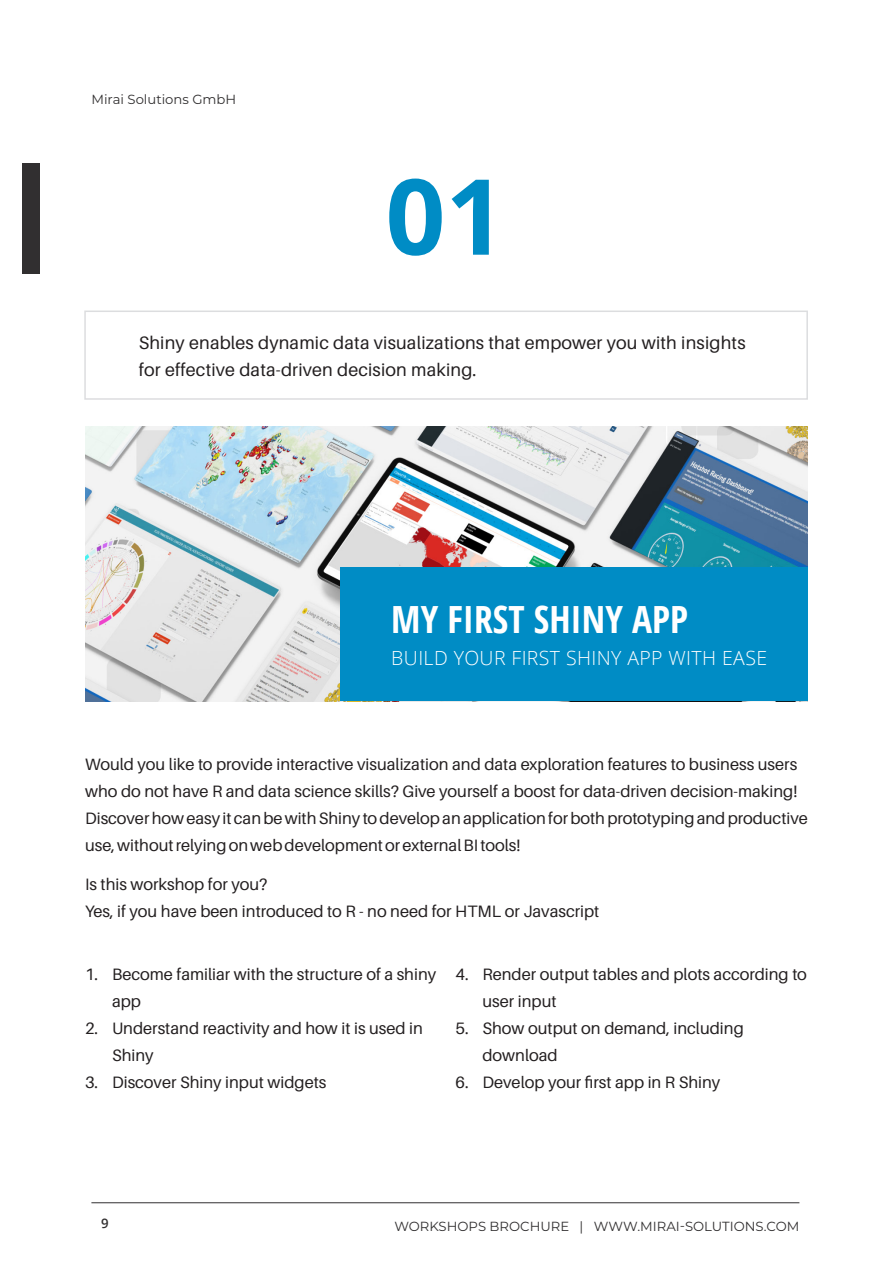
<style>
.page{position:relative;width:893px;height:1263px;background:#fff}
.page>*{position:absolute;margin:0;border:0;box-sizing:border-box;transform-origin:0 0}
.t1{font:700 105px "Open Sans";color:#008cc5}
.t2{font:700 condensed 37.5px "Open Sans";color:#fff}
.t3{font:300 19.5px "Open Sans";letter-spacing:.02em;color:#fff}
.t4{font:18px/27px "Aileron";letter-spacing:.01em;color:#231f20}
.t5{font:16.5px/27px "Aileron";color:#231f20}
.t6{font:13.2px "Montserrat";color:#312f30}
.t7{font:600 13.2px "Open Sans";color:#312f30}
</style>
<div class="page">
<div style="left:84px;top:310px;width:724px;height:90px;border:2px solid #dcdddf"></div>
<img style="left:85px;top:427px;width:723px;height:274px">
<div style="left:22px;top:164px;width:17px;height:110px;background:#312f30"></div>
<div style="left:340px;top:567px;width:468px;height:134px;background:#008cc5"></div>
<hr style="left:91px;top:1202px;width:708px;height:1px;background:#312f30">
<p class="t6" style="left:91px;top:90px;width:146px">Mirai Solutions GmbH</p>
<p class="t1" style="left:385px;top:142px;width:121px">01</p>
<p class="t4" style="left:139px;top:329px;width:608px">Shiny enables dynamic data visualizations that empower you with insights for effective data-driven decision making.</p>
<p class="t2" style="left:391px;top:593px;width:298px">MY FIRST SHINY APP</p>
<p class="t3" style="left:391px;top:644px;width:377px">BUILD YOUR FIRST SHINY APP WITH EASE</p>
<p class="t5" style="left:85px;top:750px;width:714px">Would you like to provide interactive visualization and data exploration features to business users</p>
<p class="t5" style="left:85px;top:777px;width:714px">who do not have R and data science skills? Give yourself a boost for data-driven decision-making!</p>
<p class="t5" style="left:85px;top:804px;width:724px">Discover how easy it can be with Shiny to develop an application for both prototyping and productive use, without relying on web development or external BI tools!</p>
<p class="t5" style="left:85px;top:871px;width:184px">Is this workshop for you?</p>
<p class="t5" style="left:85px;top:898px;width:516px">Yes, if you have been introduced to R - no need for HTML or Javascript</p>
<p class="t5" style="left:112px;top:961px;width:326px;text-indent:-27px">1. Become familiar with the structure of a shiny app</p>
<p class="t5" style="left:112px;top:1015px;width:312px;text-indent:-27px">2. Understand reactivity and how it is used in<br>Shiny</p>
<p class="t5" style="left:85px;top:1069px;width:243px">3. Discover Shiny input widgets</p>
<p class="t5" style="left:482px;top:961px;width:326px;text-indent:-27px">4. Render output tables and plots according to user input</p>
<p class="t5" style="left:482px;top:1015px;width:263px;text-indent:-27px">5. Show output on demand, including download</p>
<p class="t5" style="left:455px;top:1069px;width:266px">6. Develop your first app in R Shiny</p>
<p class="t7" style="left:101px;top:1214px;width:9px">9</p>
<p class="t6" style="left:394px;top:1217px;width:406px">WORKSHOPS BROCHURE | WWW.MIRAI-SOLUTIONS.COM</p>
</div>
